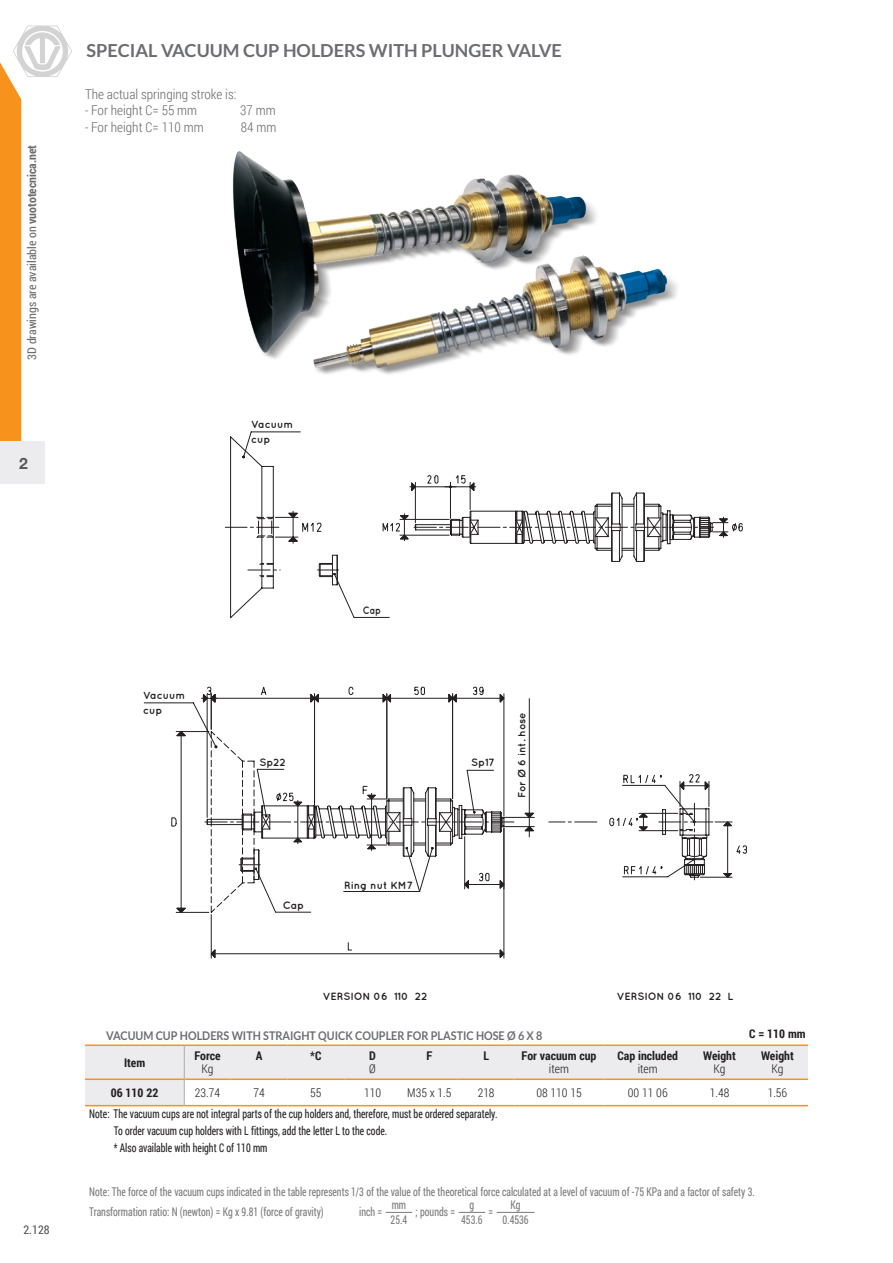
<style>
.page{position:relative;width:893px;height:1263px;background:#fff}
.page>*{position:absolute;margin:0;border:0;box-sizing:border-box;transform-origin:0 0}
.t1{font:700 18px "Lato";color:#6c6d70}
.t2{font:700 15.75px "Helvetica Neue LT Std";color:#57585a}
.t3{font:300 13.5px "Roboto Condensed";color:#6c6d70}
.t4{font:12px/17px "Roboto Condensed";color:#231f20;scale:.81 1}
.t5{font:700 12px "Roboto Condensed";color:#231f20}
.t6{font:300 12px "Roboto Condensed";color:#231f20}
.t7{font:700 12px "Lato";color:#6c6d70;scale:.9 1}
.t8{font:12px "Roboto Condensed";color:#6c6d70}
.t9{font:12px "Roboto Condensed";color:#57585a}
.t10{font:700 10.5px/15px "Quicksand";color:#231f20}
.t11{font:700 10.5px "Quicksand";color:#231f20;scale:.85 1}
.s1{font-weight:700}
</style>
<div class="page">
<svg style="left:211px;top:913px;width:293px;height:42px"></svg>
<svg style="left:347px;top:942px;width:5px;height:9px"></svg>
<svg style="left:210px;top:949px;width:6px;height:10px"></svg>
<svg style="left:499px;top:949px;width:6px;height:10px"></svg>
<svg style="left:144px;top:686px;width:603px;height:227px"></svg>
<img style="left:232px;top:151px;width:445px;height:224px">
<svg style="left:224px;top:431px;width:519px;height:188px"></svg>
<svg style="left:0;top:25px;width:72px;height:416px"></svg>
<div style="left:0;top:441px;width:45px;height:42px;background:#ececee"></div>
<svg style="left:85px;top:1046px;width:723px;height:59px"></svg>
<hr style="left:85px;top:1078px;width:99px;height:2px;background:#f7931d">
<hr style="left:184px;top:1078px;width:47px;height:2px;background:#f7931d">
<hr style="left:231px;top:1078px;width:56px;height:2px;background:#f7931d">
<hr style="left:287px;top:1078px;width:57px;height:2px;background:#f7931d">
<hr style="left:344px;top:1078px;width:57px;height:2px;background:#f7931d">
<hr style="left:401px;top:1078px;width:57px;height:2px;background:#f7931d">
<hr style="left:458px;top:1078px;width:56px;height:2px;background:#f7931d">
<hr style="left:514px;top:1078px;width:89px;height:2px;background:#f7931d">
<hr style="left:603px;top:1078px;width:89px;height:2px;background:#f7931d">
<hr style="left:692px;top:1078px;width:55px;height:2px;background:#f7931d">
<hr style="left:747px;top:1078px;width:61px;height:2px;background:#f7931d">
<hr style="left:85px;top:1105px;width:99px;height:1px;background:#f7931d">
<hr style="left:184px;top:1105px;width:47px;height:1px;background:#f7931d">
<hr style="left:231px;top:1105px;width:56px;height:1px;background:#f7931d">
<hr style="left:287px;top:1105px;width:57px;height:1px;background:#f7931d">
<hr style="left:344px;top:1105px;width:57px;height:1px;background:#f7931d">
<hr style="left:401px;top:1105px;width:57px;height:1px;background:#f7931d">
<hr style="left:458px;top:1105px;width:56px;height:1px;background:#f7931d">
<hr style="left:514px;top:1105px;width:89px;height:1px;background:#f7931d">
<hr style="left:603px;top:1105px;width:89px;height:1px;background:#f7931d">
<hr style="left:692px;top:1105px;width:55px;height:1px;background:#f7931d">
<hr style="left:747px;top:1105px;width:61px;height:1px;background:#f7931d">
<hr style="left:85px;top:1044px;width:99px;height:2px;background:#f7931d">
<hr style="left:184px;top:1044px;width:47px;height:2px;background:#f7931d">
<hr style="left:231px;top:1044px;width:56px;height:2px;background:#f7931d">
<hr style="left:287px;top:1044px;width:57px;height:2px;background:#f7931d">
<hr style="left:344px;top:1044px;width:57px;height:2px;background:#f7931d">
<hr style="left:401px;top:1044px;width:57px;height:2px;background:#f7931d">
<hr style="left:458px;top:1044px;width:56px;height:2px;background:#f7931d">
<hr style="left:514px;top:1044px;width:89px;height:2px;background:#f7931d">
<hr style="left:603px;top:1044px;width:89px;height:2px;background:#f7931d">
<hr style="left:692px;top:1044px;width:55px;height:2px;background:#f7931d">
<hr style="left:747px;top:1044px;width:61px;height:2px;background:#f7931d">
<svg style="left:386px;top:1212px;width:26px;height:1px"></svg>
<svg style="left:459px;top:1212px;width:26px;height:1px"></svg>
<hr style="left:497px;top:1212px;width:37px;height:1px;background:#231f20">
<div style="left:257px;top:756px;width:31px;height:12px;background:#fff"></div>
<div style="left:467px;top:756px;width:32px;height:12px;background:#fff"></div>
<p class="t8" style="left:23px;top:360px;width:216px;rotate:-90deg">3D drawings are available on <span class="s1">vuototecnica.net</span></p>
<h2 class="t2" style="left:19px;top:454px;width:10px">2</h2>
<h1 class="t1" style="left:87px;top:40px;width:477px">SPECIAL VACUUM CUP HOLDERS WITH PLUNGER VALVE</h1>
<p class="t3" style="left:85px;top:85px;width:153px">The actual springing stroke is:</p>
<p class="t3" style="left:85px;top:101px;width:114px">- For height C= 55 mm</p>
<p class="t3" style="left:240px;top:101px;width:37px">37 mm</p>
<p class="t3" style="left:85px;top:117px;width:120px">- For height C= 110 mm</p>
<p class="t3" style="left:241px;top:117px;width:37px">84 mm</p>
<p class="t10" style="left:251px;top:416px;width:44px">Vacuum cup</p>
<p class="t9" style="left:23px;top:1221px;width:28px">2.128</p>
<p class="t10" style="left:143px;top:687px;width:44px;line-height:15.6px">Vacuum cup</p>
<p class="t11" style="left:363px;top:604px;width:23px">Cap</p>
<p class="t10" style="left:259px;top:755px;width:28px">Sp22</p>
<p class="t10" style="left:471px;top:755px;width:25px">Sp17</p>
<p class="t10" style="left:514px;top:798px;width:87px;rotate:-90deg">For Ø 6 int. hose</p>
<p class="t10" style="left:283px;top:897px;width:23px">Cap</p>
<p class="t10" style="left:344px;top:877px;width:70px">Ring nut KM7</p>
<p class="t10" style="left:323px;top:988px;width:106px">VERSION 06 110 22</p>
<p class="t10" style="left:617px;top:988px;width:118px">VERSION 06 110 22 L</p>
<p class="t5" style="left:749px;top:1025px;width:58px">C = 110 mm</p>
<p class="t7" style="left:106px;top:1029px;width:486px">VACUUM CUP HOLDERS WITH STRAIGHT QUICK COUPLER FOR PLASTIC HOSE Ø 6 X 8</p>
<p class="t5" style="left:124px;top:1054px;width:23px">Item</p>
<p class="t5" style="left:194px;top:1047px;width:28px">Force</p>
<p class="t5" style="left:256px;top:1047px;width:8px">A</p>
<p class="t5" style="left:310px;top:1047px;width:13px">*C</p>
<p class="t5" style="left:369px;top:1047px;width:8px">D</p>
<p class="t5" style="left:426px;top:1047px;width:7px">F</p>
<p class="t5" style="left:483px;top:1047px;width:7px">L</p>
<p class="t5" style="left:522px;top:1047px;width:76px">For vacuum cup</p>
<p class="t5" style="left:617px;top:1047px;width:62px">Cap included</p>
<p class="t5" style="left:703px;top:1047px;width:34px">Weight</p>
<p class="t5" style="left:761px;top:1047px;width:34px">Weight</p>
<p class="t6" style="left:201px;top:1060px;width:13px">Kg</p>
<p class="t6" style="left:369px;top:1060px;width:8px">Ø</p>
<p class="t6" style="left:549px;top:1060px;width:22px">item</p>
<p class="t6" style="left:638px;top:1060px;width:22px">item</p>
<p class="t6" style="left:713px;top:1060px;width:13px">Kg</p>
<p class="t6" style="left:771px;top:1060px;width:13px">Kg</p>
<p class="t4" style="left:114px;top:1105px;width:475px;text-indent:-24px">Note: The vacuum cups are not integral parts of the cup holders and, therefore, must be ordered separately.<br>To order vacuum cup holders with L fittings, add the letter L to the code.<br>* Also available with height C of 110 mm</p>
<p class="t5" style="left:111px;top:1084px;width:49px">06 110 22</p>
<p class="t6" style="left:195px;top:1084px;width:27px">23.74</p>
<p class="t6" style="left:253px;top:1084px;width:13px">74</p>
<p class="t6" style="left:310px;top:1084px;width:13px">55</p>
<p class="t6" style="left:364px;top:1084px;width:19px">110</p>
<p class="t6" style="left:407px;top:1084px;width:46px">M35 x 1.5</p>
<p class="t6" style="left:478px;top:1084px;width:18px">218</p>
<p class="t6" style="left:536px;top:1084px;width:47px">08 110 15</p>
<p class="t6" style="left:628px;top:1084px;width:41px">00 11 06</p>
<p class="t6" style="left:710px;top:1084px;width:21px">1.48</p>
<p class="t6" style="left:768px;top:1084px;width:21px">1.56</p>
<p class="t4" style="left:89px;top:1182px;width:823px;line-height:19.8px">Note: The force of the vacuum cups indicated in the table represents 1/3 of the value of the theoretical force calculated at a level of vacuum of -75 KPa and a factor of safety 3.<br>Transformation ratio: N (newton) = Kg x 9.81 (force of gravity)</p>
<p class="t4" style="left:511px;top:1195px;width:14px">Kg</p>
<p class="t4" style="left:392px;top:1195px;width:19px">mm</p>
<p class="t4" style="left:469px;top:1195px;width:7px">g</p>
<p class="t4" style="left:359px;top:1203px;width:30px">inch =</p>
<p class="t4" style="left:416px;top:1203px;width:50px">; pounds =</p>
<p class="t4" style="left:489px;top:1203px;width:7px">=</p>
<p class="t4" style="left:391px;top:1210px;width:22px">25.4</p>
<p class="t4" style="left:461px;top:1210px;width:28px">453.6</p>
<p class="t4" style="left:503px;top:1210px;width:34px">0.4536</p>
</div>
